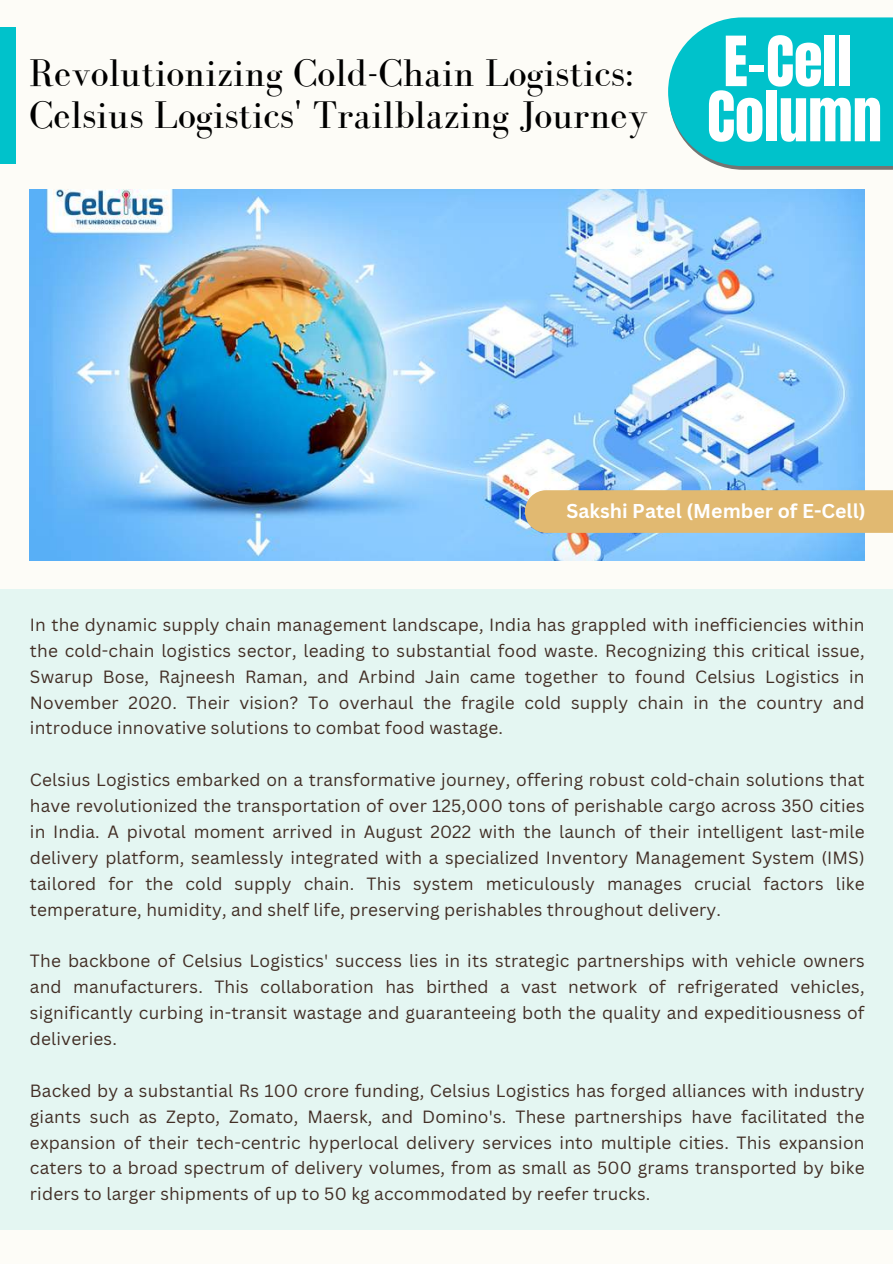
<style>
.page{position:relative;width:893px;height:1264px;background:#fff}
.page>*{position:absolute;margin:0;border:0;box-sizing:border-box;transform-origin:0 0}
.t1{font:58.8px/55.2px "Anton";color:#fff}
.t2{font:39.6px/41.8px "Bodoni FLF";color:#000}
.t3{font:700 19.5px "Canva Sans";color:#fff}
.t4{font:17.25px/25.8px "Canva Sans";letter-spacing:.01em;color:#422e25;text-align:justify}
</style>
<div class="page">
<div style="left:0;top:0;width:892px;height:1263px;background:#fdfcf7"></div>
<div style="left:0;top:589px;width:892px;height:640px;background:#e4f6f2"></div>
<img style="left:29px;top:189px;width:835px;height:372px">
<svg style="left:668px;top:17px;width:224px;height:153px;background:#19c5cd"></svg>
<div style="left:0;top:27px;width:16px;height:137px;background:#00c2cb"></div>
<div style="left:525px;top:490px;width:367px;height:43px;background:#e1b971"></div>
<h2 class="t2" style="left:29px;top:52px;width:620px">Revolutionizing Cold-Chain Logistics:<br>Celsius Logistics' Trailblazing Journey</h2>
<h1 class="t1" style="left:707px;top:35px;width:176px">E-Cell<br>Column</h1>
<p class="t3" style="left:566px;top:497px;width:300px">Sakshi Patel (Member of E-Cell)</p>
<p class="t4" style="left:30px;top:611px;width:836px">In the dynamic supply chain management landscape, India has grappled with inefficiencies within the cold-chain logistics sector, leading to substantial food waste. Recognizing this critical issue, Swarup Bose, Rajneesh Raman, and Arbind Jain came together to found Celsius Logistics in November 2020. Their vision? To overhaul the fragile cold supply chain in the country and introduce innovative solutions to combat food wastage.</p>
<p class="t4" style="left:30px;top:766px;width:836px">Celsius Logistics embarked on a transformative journey, offering robust cold-chain solutions that have revolutionized the transportation of over 125,000 tons of perishable cargo across 350 cities in India. A pivotal moment arrived in August 2022 with the launch of their intelligent last-mile delivery platform, seamlessly integrated with a specialized Inventory Management System (IMS) tailored for the cold supply chain. This system meticulously manages crucial factors like temperature, humidity, and shelf life, preserving perishables throughout delivery.</p>
<p class="t4" style="left:30px;top:947px;width:836px">The backbone of Celsius Logistics' success lies in its strategic partnerships with vehicle owners and manufacturers. This collaboration has birthed a vast network of refrigerated vehicles, significantly curbing in-transit wastage and guaranteeing both the quality and expeditiousness of deliveries.</p>
<p class="t4" style="left:30px;top:1077px;width:836px">Backed by a substantial Rs 100 crore funding, Celsius Logistics has forged alliances with industry giants such as Zepto, Zomato, Maersk, and Domino's. These partnerships have facilitated the expansion of their tech-centric hyperlocal delivery services into multiple cities. This expansion caters to a broad spectrum of delivery volumes, from as small as 500 grams transported by bike riders to larger shipments of up to 50 kg accommodated by reefer trucks.</p>
</div>
